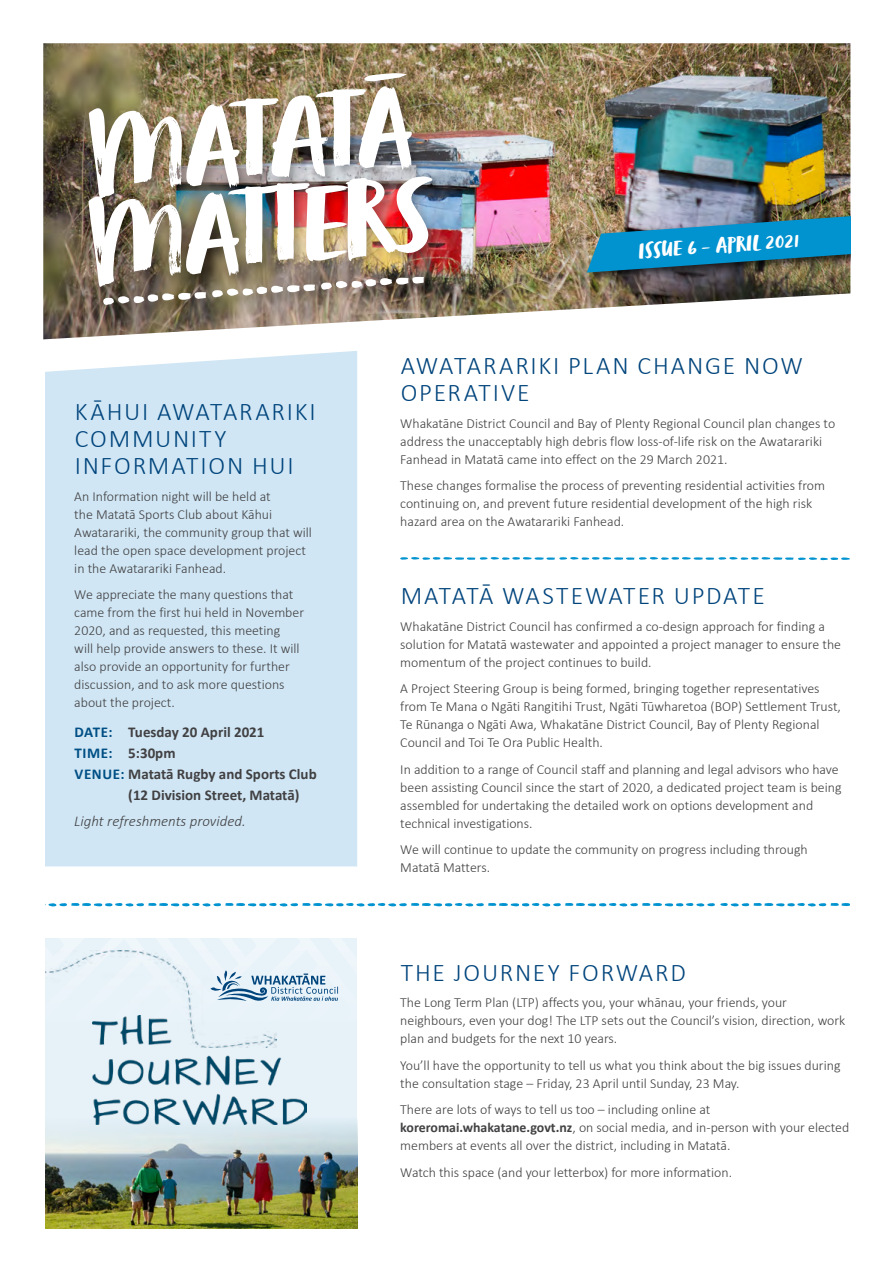
<style>
.page{position:relative;width:893px;height:1263px;background:#fff}
.page>*{position:absolute;margin:0;border:0;box-sizing:border-box;transform-origin:0 0}
.Body{font:112.35px/87.6px "Zooja";color:#fff}
.Sub_Title{font:300 25.5px/27px "Calibri";letter-spacing:.065em;color:#00447c}
.Komika_caption{font:22.5px "Zooja";color:#fff}
.Body-2{font:700 15px/21px "Calibri";color:#414042}
.Body-3{font:italic 300 15px "Calibri";color:#414042}
.Body-4{font:700 15px "Calibri";letter-spacing:.02em;color:#414042}
.Body-5{font:300 13.8px/18px "Calibri";color:#414042}
.s1{color:#004f85}
.s2{font-weight:700}
</style>
<div class="page">
<svg style="left:45px;top:903px;width:805px;height:4px"></svg>
<svg style="left:400px;top:557px;width:450px;height:4px"></svg>
<img style="left:43px;top:43px;width:807px;height:296px">
<div style="left:83px;top:68px;width:362px;height:250px;background:#000;opacity:.3"></div>
<svg style="left:103px;top:292px;width:103px;height:13px"></svg>
<svg style="left:212px;top:284px;width:103px;height:13px"></svg>
<svg style="left:321px;top:277px;width:103px;height:13px"></svg>
<div style="left:583px;top:212px;width:296px;height:73px;background:#000;opacity:.75"></div>
<img style="left:587px;top:215px;width:264px;height:58px">
<div style="left:851px;top:28px;width:42px;height:311px;background:#fff"></div>
<div style="left:45px;top:351px;width:312px;height:515px;background:#d0e6f4"></div>
<img style="left:45px;top:1033px;width:312px;height:196px">
<img style="left:92px;top:1033px;width:215px;height:92px">
<img style="left:45px;top:1033px;width:231px;height:15px">
<svg style="left:45px;top:938px;width:312px;height:95px;background:#ddeaf2"></svg>
<svg style="left:364px;top:71px;width:43px;height:11px"></svg>
<p class="Body" style="left:79px;top:132px;width:341px;rotate:-6deg">MATATA<br>MATTERS</p>
<p class="Komika_caption" style="left:637px;top:239px;width:163px;rotate:-4deg">ISSUE 6 – APRIL 2021</p>
<p class="Sub_Title" style="left:75px;top:398px;width:242px">KĀHUI AWATARARIKI<br>COMMUNITY<br>INFORMATION HUI</p>
<p class="Body-5" style="left:74px;top:487px;width:239px">An Information night will be held at<br>the Matatā Sports Club about Kāhui Awatarariki, the community group that will lead the open space development project in the Awatarariki Fanhead.</p>
<p class="Body-5" style="left:74px;top:585px;width:231px">We appreciate the many questions that came from the first hui held in November 2020, and as requested, this meeting<br>will help provide answers to these. It will also provide an opportunity for further discussion, and to ask more questions about the project.</p>
<p class="Body-2" style="left:75px;top:721px;width:191px"><span class="s1">DATE:</span> Tuesday 20 April 2021</p>
<p class="Body-4" style="left:75px;top:742px;width:102px"><span class="s1">TIME:</span> 5:30pm</p>
<p class="Body-2" style="left:128px;top:763px;width:190px;text-indent:-54px"><span class="s1">VENUE:</span> Matatā Rugby and Sports Club (12 Division Street, Matatā)</p>
<p class="Body-3" style="left:74px;top:812px;width:173px">Light refreshments provided.</p>
<p class="Sub_Title" style="left:401px;top:352px;width:404px">AWATARARIKI PLAN CHANGE NOW<br>OPERATIVE</p>
<p class="Body-5" style="left:400px;top:414px;width:436px">Whakatāne District Council and Bay of Plenty Regional Council plan changes to address the unacceptably high debris flow loss-of-life risk on the Awatarariki<br>Fanhead in Matatā came into effect on the 29 March 2021.</p>
<p class="Body-5" style="left:400px;top:476px;width:426px">These changes formalise the process of preventing residential activities from continuing on, and prevent future residential development of the high risk hazard area on the Awatarariki Fanhead.</p>
<p class="Sub_Title" style="left:401px;top:582px;width:366px">MATATĀ WASTEWATER UPDATE</p>
<p class="Body-5" style="left:400px;top:617px;width:442px">Whakatāne District Council has confirmed a co-design approach for finding a solution for Matatā wastewater and appointed a project manager to ensure the momentum of the project continues to build.</p>
<p class="Body-5" style="left:400px;top:679px;width:442px">A Project Steering Group is being formed, bringing together representatives from Te Mana o Ngāti Rangitihi Trust, Ngāti Tūwharetoa (BOP) Settlement Trust, Te Rūnanga o Ngāti Awa, Whakatāne District Council, Bay of Plenty Regional Council and Toi Te Ora Public Health.</p>
<p class="Body-5" style="left:400px;top:760px;width:443px">In addition to a range of Council staff and planning and legal advisors who have been assisting Council since the start of 2020, a dedicated project team is being assembled for undertaking the detailed work on options development and technical investigations.</p>
<p class="Body-5" style="left:400px;top:840px;width:409px">We will continue to update the community on progress including through<br>Matatā Matters.</p>
<p class="Sub_Title" style="left:401px;top:958px;width:287px">THE JOURNEY FORWARD</p>
<p class="Body-5" style="left:400px;top:993px;width:447px">The Long Term Plan (LTP) affects you, your whānau, your friends, your neighbours, even your dog! The LTP sets out the Council’s vision, direction, work plan and budgets for the next 10 years.</p>
<p class="Body-5" style="left:400px;top:1056px;width:442px">You’ll have the opportunity to tell us what you think about the big issues during the consultation stage – Friday, 23 April until Sunday, 23 May.</p>
<p class="Body-5" style="left:400px;top:1100px;width:451px">There are lots of ways to tell us too – including online at <span class="s2">koreromai.whakatane.govt.nz</span>, on social media, and in-person with your elected members at events all over the district, including in Matatā.</p>
<p class="Body-5" style="left:400px;top:1163px;width:333px">Watch this space (and your letterbox) for more information.</p>
</div>
